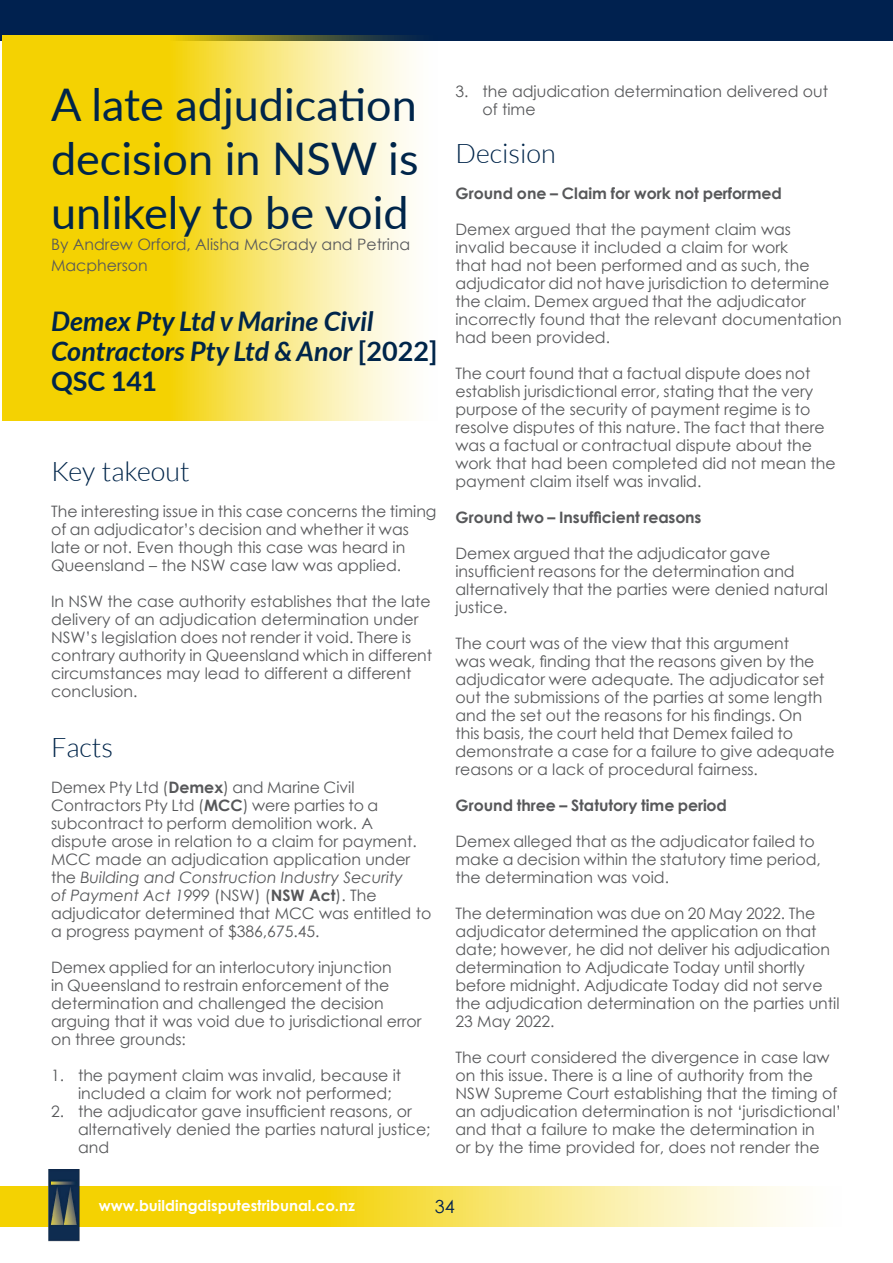
<style>
.page{position:relative;width:893px;height:1263px;background:#fff}
.page>*{position:absolute;margin:0;border:0;box-sizing:border-box;transform-origin:0 0}
.Side_Heading{font:45px/54px "Lato";color:#00254a;text-align:justify}
.Subtitle{font:italic 700 27px/30px "Lato";color:#00254a}
.Subtitle-2{font:300 27px "Lato";color:#00254a}
.BuildLaw_paragraph_t{font:300 27px "Lato";color:#00254a}
.t1{font:18px "Century Gothic";color:#00214f}
.BuildLaw_paragraph_t-2{font:15.75px/18px "Century Gothic";color:#57585a}
.BuildLaw_paragraph_t-3{font:700 15.75px "Century Gothic";color:#57585a}
.t2{font:700 15px "Century Gothic";color:#fff}
.s1{font-style:normal}
.s2{font-weight:700}
.s3{font-style:italic}
</style>
<div class="page">
<hr style="left:892px;top:1185px;width:1px;height:40px;background:#f4d202">
<svg style="left:0;top:1186px;width:893px;height:41px;background:#f8e469"></svg>
<img style="left:48px;top:1169px;width:32px;height:72px">
<div style="left:0;top:0;width:893px;height:40px;background:#00214f"></div>
<svg style="left:2px;top:36px;width:435px;height:385px;background:#f6e05b"></svg>
<p class="Side_Heading" style="left:51px;top:76px;width:369px">A late adjudication decision in NSW is unlikely to be void</p>
<p class="BuildLaw_paragraph_t-2" style="left:51px;top:234px;width:361px;line-height:21px">By Andrew Orford, Alisha McGrady and Petrina<br>Macpherson</p>
<p class="Subtitle" style="left:51px;top:305px;width:388px">Demex Pty Ltd v Marine Civil<br>Contractors Pty Ltd &amp; Anor <span class="s1">[2022]<br>QSC 141</span></p>
<p class="Subtitle-2" style="left:51px;top:457px;width:140px">Key takeout</p>
<p class="BuildLaw_paragraph_t-2" style="left:51px;top:502px;width:387px">The interesting issue in this case concerns the timing of an adjudicator’s decision and whether it was late or not. Even though this case was heard in Queensland – the NSW case law was applied.</p>
<p class="BuildLaw_paragraph_t-2" style="left:51px;top:592px;width:383px">In NSW the case authority establishes that the late delivery of an adjudication determination under NSW’s legislation does not render it void. There is contrary authority in Queensland which in different circumstances may lead to different a different conclusion.</p>
<p class="BuildLaw_paragraph_t" style="left:51px;top:733px;width:64px">Facts</p>
<p class="BuildLaw_paragraph_t-2" style="left:51px;top:778px;width:382px">Demex Pty Ltd (<span class="s2">Demex</span>) and Marine Civil Contractors Pty Ltd (<span class="s2">MCC</span>) were parties to a subcontract to perform demolition work. A dispute arose in relation to a claim for payment.<br>MCC made an adjudication application under the <span class="s3">Building and Construction Industry Security<br>of Payment Act 1999</span> (NSW) (<span class="s2">NSW Act</span>). The adjudicator determined that MCC was entitled to a progress payment of $386,675.45.</p>
<p class="BuildLaw_paragraph_t-2" style="left:51px;top:958px;width:372px">Demex applied for an interlocutory injunction<br>in Queensland to restrain enforcement of the determination and challenged the decision arguing that it was void due to jurisdictional error on three grounds:</p>
<p class="BuildLaw_paragraph_t-2" style="left:78px;top:1066px;width:325px;text-indent:-27px">1. the payment claim was invalid, because it included a claim for work not performed;</p>
<p class="BuildLaw_paragraph_t-2" style="left:78px;top:1102px;width:354px;text-indent:-27px">2. the adjudicator gave insufficient reasons, or alternatively denied the parties natural justice; and</p>
<p class="BuildLaw_paragraph_t-2" style="left:482px;top:82px;width:347px;text-indent:-27px">3. the adjudication determination delivered out of time</p>
<p class="Subtitle-2" style="left:455px;top:139px;width:102px">Decision</p>
<p class="BuildLaw_paragraph_t-3" style="left:455px;top:181px;width:328px">Ground one – Claim for work not performed</p>
<p class="BuildLaw_paragraph_t-2" style="left:455px;top:220px;width:388px">Demex argued that the payment claim was invalid because it included a claim for work<br>that had not been performed and as such, the adjudicator did not have jurisdiction to determine the claim. Demex argued that the adjudicator incorrectly found that the relevant documentation had been provided.</p>
<p class="BuildLaw_paragraph_t-2" style="left:455px;top:364px;width:382px">The court found that a factual dispute does not establish jurisdictional error, stating that the very purpose of the security of payment regime is to resolve disputes of this nature. The fact that there was a factual or contractual dispute about the work that had been completed did not mean the payment claim itself was invalid.</p>
<p class="BuildLaw_paragraph_t-3" style="left:455px;top:505px;width:247px">Ground two – Insufficient reasons</p>
<p class="BuildLaw_paragraph_t-2" style="left:455px;top:544px;width:374px">Demex argued that the adjudicator gave insufficient reasons for the determination and alternatively that the parties were denied natural justice.</p>
<p class="BuildLaw_paragraph_t-2" style="left:455px;top:634px;width:381px">The court was of the view that this argument<br>was weak, finding that the reasons given by the adjudicator were adequate<span class="s3">.</span> The adjudicator set out the submissions of the parties at some length and the set out the reasons for his findings. On<br>this basis, the court held that Demex failed to demonstrate a case for a failure to give adequate reasons or a lack of procedural fairness.</p>
<p class="BuildLaw_paragraph_t-3" style="left:455px;top:793px;width:273px">Ground three – Statutory time period</p>
<p class="BuildLaw_paragraph_t-2" style="left:455px;top:832px;width:367px">Demex alleged that as the adjudicator failed to make a decision within the statutory time period, the determination was void.</p>
<p class="BuildLaw_paragraph_t-2" style="left:455px;top:904px;width:386px">The determination was due on 20 May 2022. The adjudicator determined the application on that date; however, he did not deliver his adjudication determination to Adjudicate Today until shortly before midnight. Adjudicate Today did not serve the adjudication determination on the parties until 23 May 2022.</p>
<p class="BuildLaw_paragraph_t-2" style="left:455px;top:1048px;width:387px">The court considered the divergence in case law on this issue. There is a line of authority from the NSW Supreme Court establishing that the timing of an adjudication determination is not ‘jurisdictional’ and that a failure to make the determination in<br>or by the time provided for, does not render the</p>
<p class="t2" style="left:99px;top:1194px;width:258px">www.buildingdisputestribunal.co.nz</p>
<p class="t1" style="left:435px;top:1194px;width:21px">34</p>
</div>
